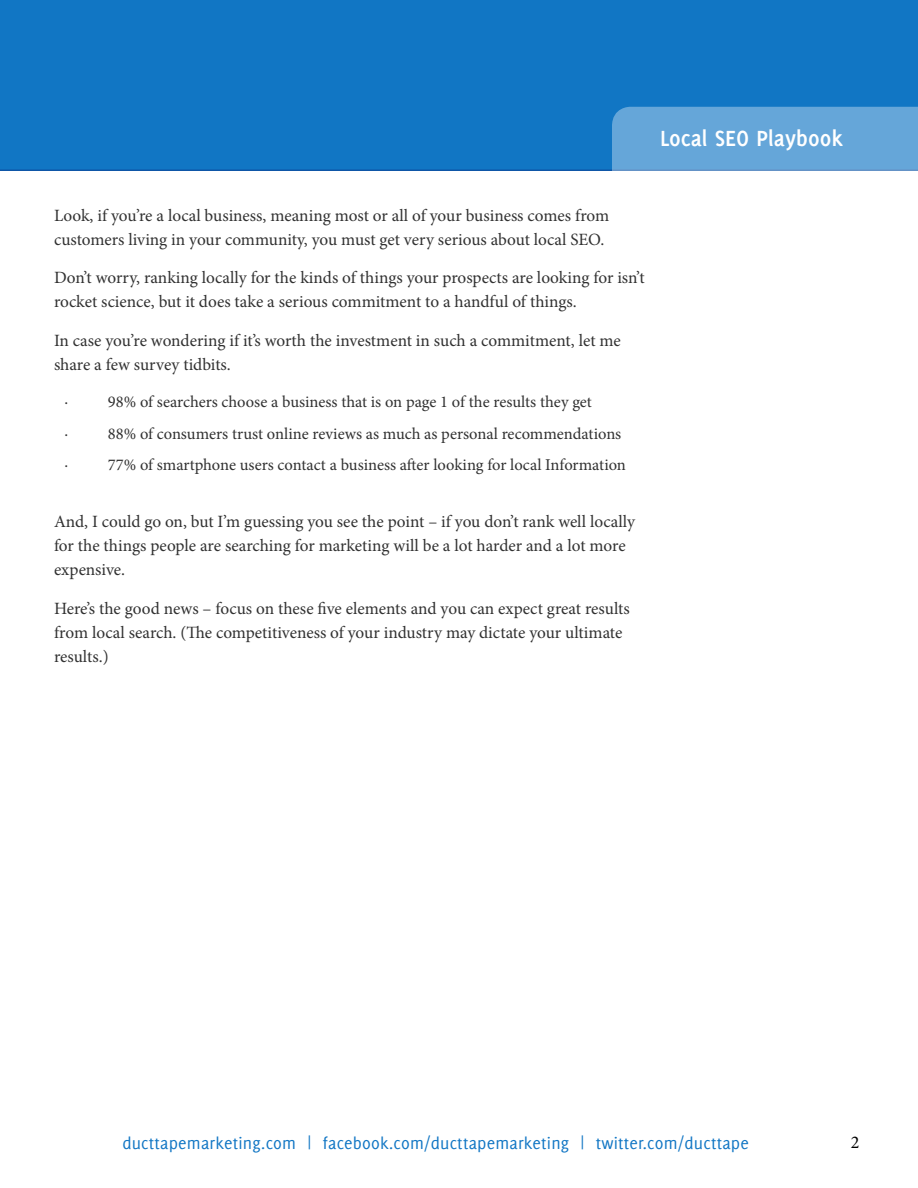
<style>
.page{position:relative;width:918px;height:1188px;background:#fff}
.page>*{position:absolute;margin:0;border:0;box-sizing:border-box;transform-origin:0 0}
.t1{font:700 24px "Delicious";color:#fff}
.t2{font:18px "Delicious";letter-spacing:.01em;color:#1176c4}
.t3{font:18px "Minion Pro";color:#000}
.t4{font:17.25px/24px "Minion Pro";color:#313131}
.t5{font:16.5px "Minion Pro";letter-spacing:-.005em;color:#313131}
</style>
<div class="page">
<div style="left:0;top:0;width:918px;height:171px;background:#1176c4"></div>
<div style="left:612px;top:107px;width:306px;height:64px;background:#65a6d9"></div>
<h1 class="t1" style="left:660px;top:124px;width:184px">Local SEO Playbook</h1>
<p class="t4" style="left:54px;top:203px;width:557px">Look, if you’re a local business, meaning most or all of your business comes from customers living in your community, you must get very serious about local SEO.</p>
<p class="t4" style="left:54px;top:266px;width:592px">Don’t worry, ranking locally for the kinds of things your prospects are looking for isn’t rocket science, but it does take a serious commitment to a handful of things.</p>
<p class="t4" style="left:54px;top:329px;width:568px">In case you’re wondering if it’s worth the investment in such a commitment, let me share a few survey tidbits.</p>
<p class="t5" style="left:64px;top:391px;width:5px">·</p>
<p class="t5" style="left:108px;top:391px;width:486px">98% of searchers choose a business that is on page 1 of the results they get</p>
<p class="t5" style="left:65px;top:422px;width:5px">·</p>
<p class="t5" style="left:108px;top:422px;width:515px">88% of consumers trust online reviews as much as personal recommendations</p>
<p class="t5" style="left:65px;top:454px;width:5px">·</p>
<p class="t5" style="left:108px;top:454px;width:520px">77% of smartphone users contact a business after looking for local Information</p>
<p class="t4" style="left:54px;top:510px;width:582px">And, I could go on, but I’m guessing you see the point – if you don’t rank well locally for the things people are searching for marketing will be a lot harder and a lot more expensive.</p>
<p class="t4" style="left:54px;top:596px;width:577px">Here’s the good news – focus on these five elements and you can expect great results from local search. (The competitiveness of your industry may dictate your ultimate results.)</p>
<p class="t2" style="left:122px;top:1133px;width:628px">ducttapemarketing.com | facebook.com/ducttapemarketing | twitter.com/ducttape</p>
<p class="t3" style="left:851px;top:1131px;width:10px">2</p>
</div>
